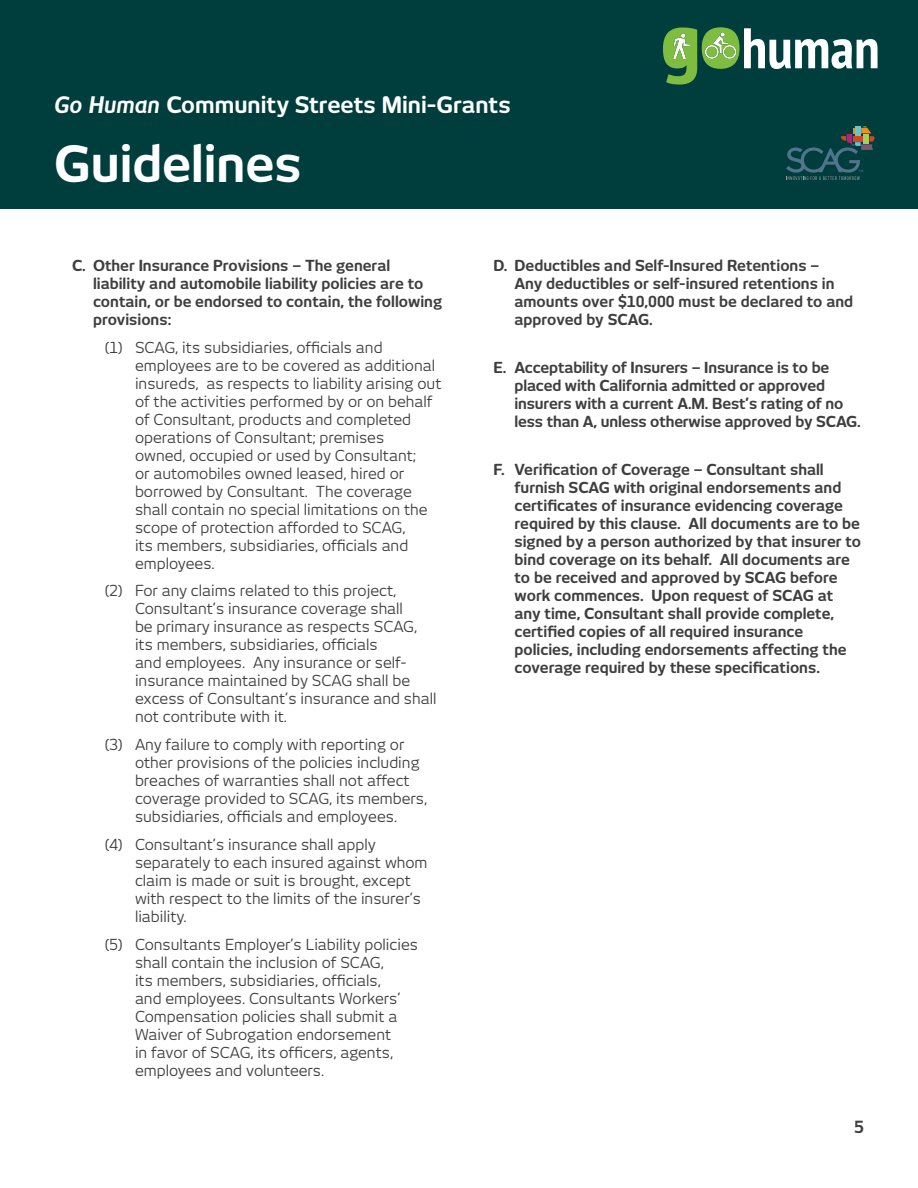
<style>
.page{position:relative;width:918px;height:1188px;background:#fff}
.page>*{position:absolute;margin:0;border:0;box-sizing:border-box;transform-origin:0 0}
.t1{font:700 49.5px "New June";color:#fff}
.t2{font:700 22.5px "New June";color:#fff}
.t3{font:700 16.5px "New June";color:#3e3e3f}
.t4{font:15px/18px "New June";color:#3e3e3f}
.t5{font:700 15px/18px "New June";color:#3e3e3f}
.s1{font-style:italic}
</style>
<div class="page">
<div style="left:0;top:0;width:918px;height:209px;background:#003d3d"></div>
<svg style="left:663px;top:27px;width:215px;height:58px"></svg>
<svg style="left:786px;top:126px;width:89px;height:54px"></svg>
<p class="t2" style="left:54px;top:92px;width:458px"><span class="s1">Go Human</span> Community Streets Mini-Grants</p>
<p class="t1" style="left:54px;top:135px;width:249px">Guidelines</p>
<p class="t5" style="left:93px;top:256px;width:351px;text-indent:-21px">C. Other Insurance Provisions – The general liability and automobile liability policies are to contain, or be endorsed to contain, the following provisions:</p>
<p class="t4" style="left:135px;top:338px;width:308px;text-indent:-30px">(1) SCAG, its subsidiaries, officials and employees are to be covered as additional insureds, as respects to liability arising out of the activities performed by or on behalf of Consultant, products and completed operations of Consultant; premises<br>owned, occupied or used by Consultant;<br>or automobiles owned leased, hired or borrowed by Consultant. The coverage shall contain no special limitations on the scope of protection afforded to SCAG,<br>its members, subsidiaries, officials and employees.</p>
<p class="t4" style="left:135px;top:582px;width:303px;text-indent:-30px">(2) For any claims related to this project, Consultant’s insurance coverage shall<br>be primary insurance as respects SCAG, its members, subsidiaries, officials<br>and employees. Any insurance or self&shy;insurance maintained by SCAG shall be excess of Consultant’s insurance and shall not contribute with it.</p>
<p class="t4" style="left:135px;top:735px;width:294px;text-indent:-30px">(3) Any failure to comply with reporting or other provisions of the policies including breaches of warranties shall not affect coverage provided to SCAG, its members, subsidiaries, officials and employees.</p>
<p class="t4" style="left:135px;top:835px;width:294px;text-indent:-30px">(4) Consultant’s insurance shall apply separately to each insured against whom claim is made or suit is brought, except with respect to the limits of the insurer’s liability.</p>
<p class="t4" style="left:135px;top:935px;width:285px;text-indent:-30px">(5) Consultants Employer’s Liability policies shall contain the inclusion of SCAG,<br>its members, subsidiaries, officials,<br>and employees. Consultants Workers’ Compensation policies shall submit a Waiver of Subrogation endorsement<br>in favor of SCAG, its officers, agents, employees and volunteers.</p>
<p class="t5" style="left:514px;top:256px;width:340px;text-indent:-21px">D. Deductibles and Self-Insured Retentions –<br>Any deductibles or self-insured retentions in amounts over $10,000 must be declared to and approved by SCAG.</p>
<p class="t5" style="left:514px;top:358px;width:348px;text-indent:-21px">E. Acceptability of Insurers – Insurance is to be placed with California admitted or approved insurers with a current A.M. Best’s rating of no less than A, unless otherwise approved by SCAG.</p>
<p class="t5" style="left:514px;top:460px;width:348px;text-indent:-21px">F. Verification of Coverage – Consultant shall furnish SCAG with original endorsements and certificates of insurance evidencing coverage required by this clause. All documents are to be signed by a person authorized by that insurer to bind coverage on its behalf. All documents are to be received and approved by SCAG before work commences. Upon request of SCAG at any time, Consultant shall provide complete, certified copies of all required insurance policies, including endorsements affecting the coverage required by these specifications.</p>
<p class="t3" style="left:854px;top:1117px;width:11px">5</p>
</div>
